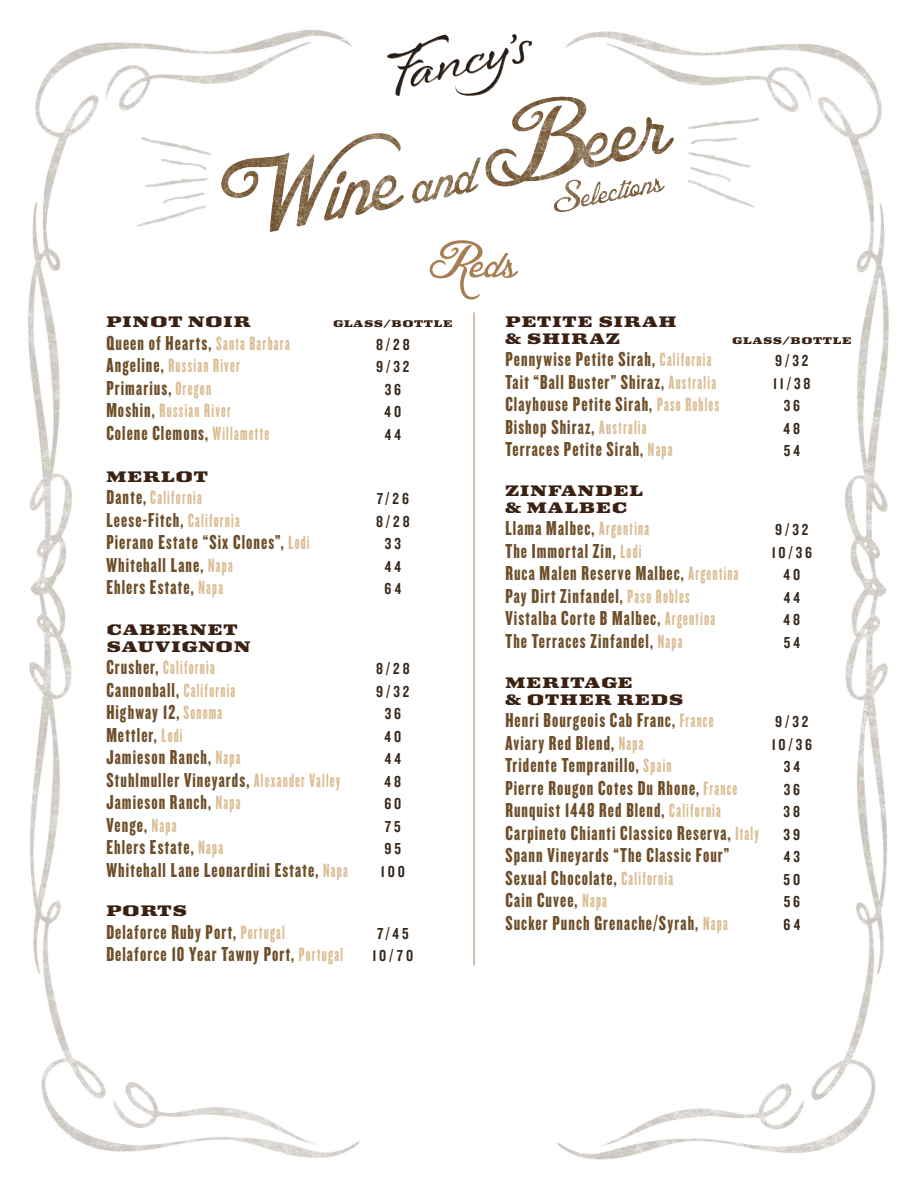
<style>
.page{position:relative;width:918px;height:1188px;background:#fff}
.page>*{position:absolute;margin:0;border:0;box-sizing:border-box;transform-origin:0 0}
.t1{font:21px "Knockout HTF68 Full Featherwt";letter-spacing:.05em;color:#6e4e29}
.t2{font:20.1px "Knockout HTF67 Full Bantamwt";letter-spacing:.06em;color:#dbbb92}
.t3{font:16.5px "Knockout HTF49 Liteweight";letter-spacing:.185em;color:#352619}
.t4{font:16.5px/16.5px "Ironmonger Extnd";letter-spacing:.07em;color:#3a2111}
.t5{font:10.5px "Ironmonger Extnd";letter-spacing:.085em;color:#3a2111}
.s1{font-family:"Knockout HTF67 Full Bantamwt";font-size:20.1px;color:#dbbb92}
.s2{font-family:"Knockout HTF68 Full Featherwt";font-size:21px;color:#6e4e29}
.s3{font-family:"Knockout HTF49 Liteweight";font-size:16.5px;color:#352619}
</style>
<div class="page">
<img style="left:28px;top:30px;width:861px;height:1130px">
<img style="left:196px;top:82px;width:506px;height:166px">
<img style="left:97px;top:129px;width:123px;height:117px">
<img style="left:678px;top:112px;width:115px;height:109px">
<svg style="left:387px;top:34px;width:145px;height:65px"></svg>
<svg style="left:430px;top:240px;width:88px;height:60px"></svg>
<hr style="left:474px;top:312px;width:1px;height:654px;background:#a87d53">
<p class="t4" style="left:106px;top:313px;width:146px">PINOT NOIR</p>
<p class="t5" style="left:333px;top:318px;width:121px">GLASS/BOTTLE</p>
<p class="t1" style="left:106px;top:332px;width:185px">Queen of Hearts, <span class="s1">Santa Barbara</span></p>
<p class="t3" style="left:376px;top:336px;width:35px">8/28</p>
<p class="t2" style="left:106px;top:356px;width:135px"><span class="s2">Angeline,</span> Russian River</p>
<p class="t3" style="left:376px;top:359px;width:35px">9/32</p>
<p class="t1" style="left:106px;top:377px;width:106px">Primarius, <span class="s1">Oregon</span></p>
<p class="t3" style="left:385px;top:381px;width:18px">36</p>
<p class="t2" style="left:106px;top:401px;width:126px"><span class="s2">Moshin,</span> Russian River</p>
<p class="t3" style="left:384px;top:404px;width:18px">40</p>
<p class="t1" style="left:106px;top:422px;width:164px">Colene Clemons, <span class="s1">Willamette</span></p>
<p class="t3" style="left:385px;top:426px;width:18px">44</p>
<p class="t4" style="left:106px;top:468px;width:103px">MERLOT</p>
<p class="t2" style="left:106px;top:488px;width:97px"><span class="s2">Dante,</span> California</p>
<p class="t3" style="left:377px;top:491px;width:34px">7/26</p>
<p class="t1" style="left:106px;top:509px;width:135px">Leese-Fitch, <span class="s1">California</span></p>
<p class="t3" style="left:376px;top:513px;width:35px">8/28</p>
<p class="t1" style="left:106px;top:532px;width:205px">Pierano Estate “Six Clones”, <span class="s1">Lodi</span></p>
<p class="t3" style="left:385px;top:536px;width:18px">33</p>
<p class="t1" style="left:106px;top:554px;width:128px">Whitehall Lane, <span class="s1">Napa</span></p>
<p class="t3" style="left:385px;top:558px;width:18px">44</p>
<p class="t1" style="left:106px;top:577px;width:118px">Ehlers Estate, <span class="s1">Napa</span></p>
<p class="t3" style="left:385px;top:581px;width:18px">64</p>
<p class="t4" style="left:106px;top:621px;width:132px">CABERNET</p>
<p class="t4" style="left:106px;top:638px;width:146px">SAUVIGNON</p>
<p class="t2" style="left:106px;top:657px;width:110px"><span class="s2">Crusher,</span> California</p>
<p class="t3" style="left:376px;top:660px;width:35px">8/28</p>
<p class="t1" style="left:106px;top:679px;width:130px">Cannonball, <span class="s1">California</span></p>
<p class="t3" style="left:376px;top:683px;width:35px">9/32</p>
<p class="t1" style="left:106px;top:702px;width:117px">Highway 12, <span class="s1">Sonoma</span></p>
<p class="t3" style="left:385px;top:705px;width:18px">36</p>
<p class="t1" style="left:106px;top:724px;width:78px">Mettler, <span class="s1">Lodi</span></p>
<p class="t3" style="left:384px;top:728px;width:18px">40</p>
<p class="t1" style="left:106px;top:747px;width:136px">Jamieson Ranch, <span class="s1">Napa</span></p>
<p class="t3" style="left:385px;top:750px;width:18px">44</p>
<p class="t1" style="left:106px;top:769px;width:235px">Stuhlmuller Vineyards, <span class="s1">Alexander Valley</span></p>
<p class="t3" style="left:385px;top:773px;width:18px">48</p>
<p class="t1" style="left:106px;top:792px;width:136px">Jamieson Ranch, <span class="s1">Napa</span></p>
<p class="t3" style="left:384px;top:795px;width:18px">60</p>
<p class="t1" style="left:106px;top:814px;width:72px">Venge, <span class="s1">Napa</span></p>
<p class="t3" style="left:385px;top:818px;width:17px">75</p>
<p class="t1" style="left:106px;top:837px;width:118px">Ehlers Estate, <span class="s1">Napa</span></p>
<p class="t3" style="left:385px;top:840px;width:18px">95</p>
<p class="t1" style="left:106px;top:859px;width:243px">Whitehall Lane Leonardini Estate, <span class="s1">Napa</span></p>
<p class="t3" style="left:381px;top:863px;width:25px">100</p>
<p class="t4" style="left:106px;top:902px;width:82px">PORTS</p>
<p class="t1" style="left:106px;top:921px;width:180px">Delaforce Ruby Port, <span class="s1">Portugal</span></p>
<p class="t3" style="left:377px;top:925px;width:33px">7/45</p>
<p class="t1" style="left:106px;top:944px;width:238px">Delaforce 10 Year Tawny Port, <span class="s1">Portugal</span></p>
<p class="t3" style="left:373px;top:947px;width:42px">10/70</p>
<p class="t4" style="left:505px;top:313px;width:173px">PETITE SIRAH</p>
<p class="t4" style="left:505px;top:330px;width:116px">&amp; SHIRAZ</p>
<p class="t5" style="left:732px;top:335px;width:121px">GLASS/BOTTLE</p>
<p class="t1" style="left:505px;top:349px;width:208px">Pennywise Petite Sirah, <span class="s1">California</span></p>
<p class="t3" style="left:775px;top:353px;width:35px">9/32</p>
<p class="t1" style="left:505px;top:371px;width:212px">Tait “Ball Buster” Shiraz, <span class="s1">Australia</span></p>
<p class="t3" style="left:773px;top:375px;width:39px">11/38</p>
<p class="t1" style="left:505px;top:394px;width:215px">Clayhouse Petite Sirah, <span class="s1">Paso Robles</span></p>
<p class="t3" style="left:784px;top:398px;width:18px">36</p>
<p class="t1" style="left:505px;top:416px;width:143px">Bishop Shiraz, <span class="s1">Australia</span></p>
<p class="t3" style="left:784px;top:420px;width:18px">48</p>
<p class="t1" style="left:505px;top:439px;width:169px">Terraces Petite Sirah, <span class="s1">Napa</span></p>
<p class="t3" style="left:784px;top:443px;width:18px">54</p>
<p class="t4" style="left:505px;top:482px;width:139px">ZINFANDEL</p>
<p class="t4" style="left:505px;top:498px;width:123px">&amp; MALBEC</p>
<p class="t1" style="left:505px;top:517px;width:145px">Llama Malbec, <span class="s1">Argentina</span></p>
<p class="t3" style="left:775px;top:521px;width:35px">9/32</p>
<p class="t1" style="left:505px;top:540px;width:138px">The Immortal Zin, <span class="s1">Lodi</span></p>
<p class="t3" style="left:772px;top:544px;width:42px">10/36</p>
<p class="t1" style="left:505px;top:562px;width:235px">Ruca Malen Reserve Malbec, <span class="s1">Argentina</span></p>
<p class="t3" style="left:784px;top:566px;width:18px">40</p>
<p class="t1" style="left:505px;top:585px;width:186px">Pay Dirt Zinfandel, <span class="s1">Paso Robles</span></p>
<p class="t3" style="left:784px;top:589px;width:18px">44</p>
<p class="t1" style="left:505px;top:607px;width:211px">Vistalba Corte B Malbec, <span class="s1">Argentina</span></p>
<p class="t3" style="left:784px;top:611px;width:18px">48</p>
<p class="t1" style="left:505px;top:630px;width:178px">The Terraces Zinfandel, <span class="s1">Napa</span></p>
<p class="t3" style="left:784px;top:634px;width:18px">54</p>
<p class="t4" style="left:505px;top:674px;width:180px">MERITAGE<br>&amp; OTHER REDS</p>
<p class="t1" style="left:505px;top:710px;width:210px">Henri Bourgeois Cab Franc, <span class="s1">France</span></p>
<p class="t3" style="left:775px;top:713px;width:35px">9/32</p>
<p class="t1" style="left:505px;top:732px;width:140px">Aviary Red Blend, <span class="s1">Napa</span></p>
<p class="t3" style="left:772px;top:736px;width:42px">10/36</p>
<p class="t1" style="left:505px;top:755px;width:168px">Tridente Tempranillo, <span class="s1">Spain</span></p>
<p class="t3" style="left:784px;top:758px;width:18px">34</p>
<p class="t1" style="left:505px;top:777px;width:233px">Pierre Rougon Cotes Du Rhone, <span class="s1">France</span></p>
<p class="t3" style="left:784px;top:781px;width:18px">36</p>
<p class="t1" style="left:505px;top:800px;width:217px">Runquist 1448 Red Blend, <span class="s1">California</span></p>
<p class="t3" style="left:784px;top:803px;width:18px">38</p>
<p class="t1" style="left:505px;top:822px;width:296px">Carpineto Chianti Classico Reserva, <span class="s1">Italy</span> <span class="s3">39</span></p>
<p class="t1" style="left:505px;top:845px;width:226px">Spann Vineyards “The Classic Four”</p>
<p class="t3" style="left:784px;top:848px;width:18px">43</p>
<p class="t1" style="left:505px;top:867px;width:169px">Sexual Chocolate, <span class="s1">California</span></p>
<p class="t3" style="left:784px;top:871px;width:18px">50</p>
<p class="t1" style="left:505px;top:890px;width:103px">Cain Cuvee, <span class="s1">Napa</span></p>
<p class="t3" style="left:784px;top:893px;width:18px">56</p>
<p class="t1" style="left:505px;top:912px;width:224px">Sucker Punch Grenache/Syrah, <span class="s1">Napa</span></p>
<p class="t3" style="left:784px;top:916px;width:18px">64</p>
</div>
